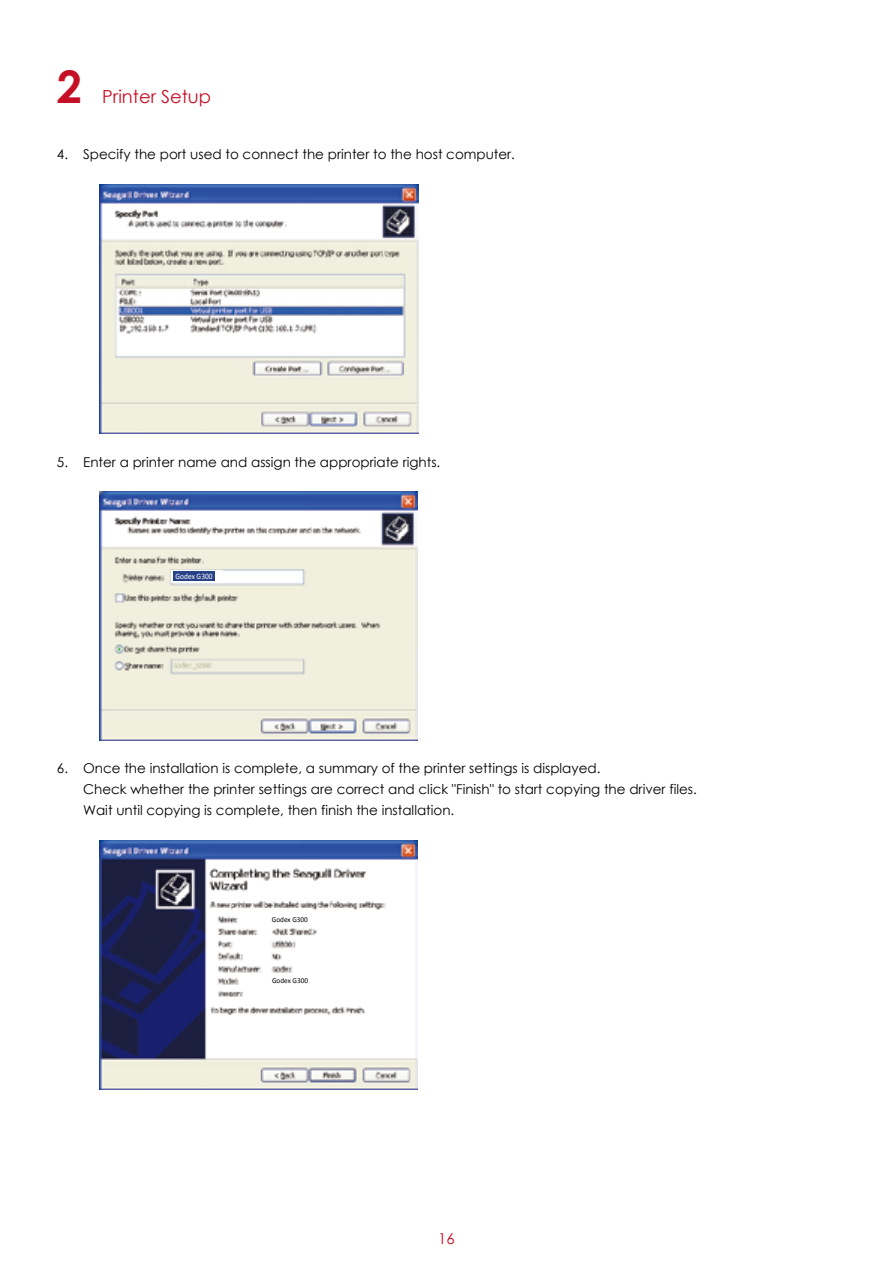
<style>
.page{position:relative;width:893px;height:1263px;background:#fff}
.page>*{position:absolute;margin:0;border:0;box-sizing:border-box;transform-origin:0 0}
.t1{font:700 45px "Century Gothic";color:#c50f24}
.t2{font:18px "Century Gothic";color:#c50f24}
.t3{font:15px "Century Gothic";color:#c50e23}
.t4{font:13.5px/21px "Century Gothic";color:#000}
.t5{font:8.25px "Calibri";color:#fff;scale:.9 1}
.t6{font:7.5px "Calibri";color:#000;scale:.96 1}
</style>
<div class="page">
<img style="left:99px;top:184px;width:319px;height:250px">
<img style="left:99px;top:492px;width:319px;height:248px">
<svg style="left:172px;top:570px;width:51px;height:13px"></svg>
<div style="left:173px;top:572px;width:42px;height:9px;background:#274187"></div>
<img style="left:99px;top:841px;width:319px;height:248px">
<div style="left:267px;top:914px;width:51px;height:11px;background:#fff"></div>
<div style="left:267px;top:976px;width:51px;height:10px;background:#fff"></div>
<h1 class="t1" style="left:57px;top:52px;width:27px">2</h1>
<h2 class="t2" style="left:102px;top:84px;width:110px">Printer Setup</h2>
<p class="t4" style="left:57px;top:143px;width:460px">4. Specify the port used to connect the printer to the host computer.</p>
<p class="t4" style="left:57px;top:451px;width:385px">5. Enter a printer name and assign the appropriate rights.</p>
<p class="t5" style="left:176px;top:571px;width:43px">Godex G300</p>
<p class="t4" style="left:83px;top:758px;width:615px;text-indent:-26px">6. Once the installation is complete, a summary of the printer settings is displayed.<br>Check whether the printer settings are correct and click "Finish" to start copying the driver files.<br>Wait until copying is complete, then finish the installation.</p>
<p class="t6" style="left:272px;top:915px;width:39px">Godex G300</p>
<p class="t6" style="left:272px;top:976px;width:39px">Godex G300</p>
<p class="t3" style="left:438px;top:1228px;width:18px">16</p>
</div>
